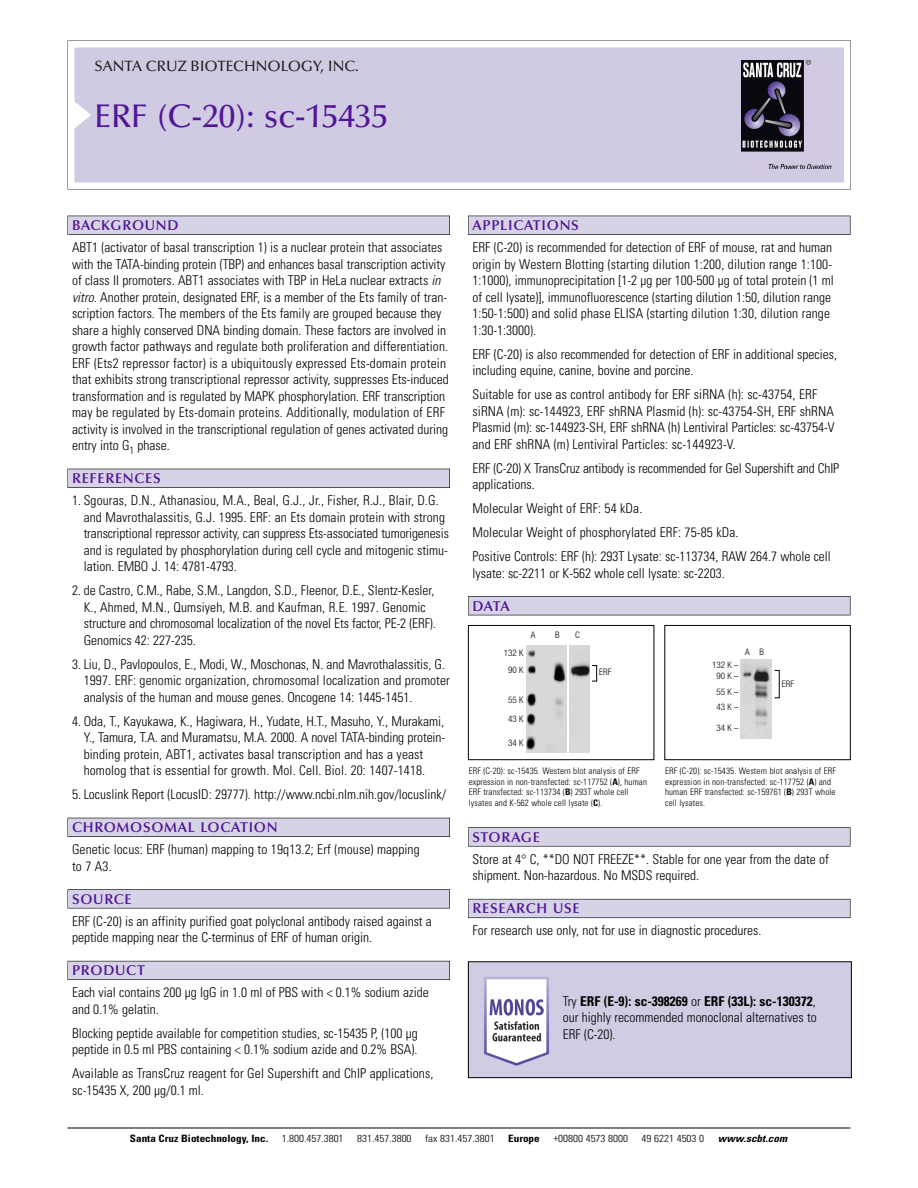
<style>
.page{position:relative;width:918px;height:1188px;background:#fff}
.page>*{position:absolute;margin:0;border:0;box-sizing:border-box;transform-origin:0 0}
.t1{font:500 33px "Optima";color:#511695}
.t2{font:500 15px "Optima";color:#231f20}
.t3{font:600 14.25px "Optima";letter-spacing:.05em;color:#511695}
.t4{font:300 condensed 13.5px/16.5px "Univers";color:#000}
.t5{font:300 condensed 10.2px "Univers";color:#000;scale:1.1 1}
.t6{font:700 condensed 10.2px "Univers";color:#000;scale:1.1 1}
.t7{font:italic 700 condensed 10.2px "Univers";letter-spacing:.005em;color:#000;scale:1.1 1}
.t8{font:300 condensed 9px/10.5px "Univers";letter-spacing:.015em;color:#000}
.t9{font:300 condensed 9px/16.5px "Helvetica Neue";color:#000;text-align:center}
.s1{font-style:italic}
.s2{font-weight:700}
</style>
<div class="page">
<svg style="left:68px;top:40px;width:783px;height:149px"></svg>
<div style="left:74px;top:47px;width:770px;height:135px;background:#d1cae3"></div>
<img style="left:741px;top:60px;width:90px;height:108px">
<div style="left:68px;top:216px;width:382px;height:19px;background:#525155"></div>
<div style="left:68px;top:216px;width:381px;height:18px;background:#d7d3e7"></div>
<div style="left:68px;top:469px;width:382px;height:19px;background:#515055"></div>
<div style="left:68px;top:469px;width:381px;height:18px;background:#d7d3e7"></div>
<div style="left:68px;top:818px;width:382px;height:19px;background:#525158"></div>
<div style="left:68px;top:818px;width:381px;height:18px;background:#d7d3e7"></div>
<div style="left:68px;top:889px;width:382px;height:19px;background:#575759"></div>
<div style="left:68px;top:890px;width:381px;height:18px;background:#d7d3e7"></div>
<div style="left:68px;top:961px;width:382px;height:19px;background:#5b5a62"></div>
<div style="left:68px;top:961px;width:381px;height:18px;background:#d7d3e7"></div>
<div style="left:468px;top:216px;width:382px;height:19px;background:#525155"></div>
<div style="left:468px;top:216px;width:382px;height:18px;background:#d7d3e7"></div>
<div style="left:468px;top:596px;width:382px;height:19px;background:#525155"></div>
<div style="left:468px;top:597px;width:382px;height:18px;background:#d7d3e7"></div>
<svg style="left:468px;top:827px;width:382px;height:20px"></svg>
<div style="left:468px;top:828px;width:382px;height:18px;background:#d7d3e7"></div>
<div style="left:468px;top:899px;width:382px;height:19px;background:#66646e"></div>
<div style="left:468px;top:899px;width:382px;height:18px;background:#d7d3e7"></div>
<hr style="left:68px;top:1128px;width:782px;height:1px;background:#000">
<div style="left:468px;top:625px;width:186px;height:135px;border:1px solid #000"></div>
<div style="left:664px;top:625px;width:187px;height:135px;border:1px solid #000"></div>
<img style="left:527px;top:645px;width:40px;height:108px">
<div style="left:592px;top:665px;width:5px;height:16px;border:1px solid #000"></div>
<img style="left:741px;top:660px;width:31px;height:78px">
<img style="left:570px;top:645px;width:20px;height:108px">
<img style="left:470px;top:963px;width:380px;height:113px">
<div style="left:468px;top:961px;width:384px;height:117px;border:1px solid #000"></div>
<p class="t2" style="left:94px;top:61px;width:266px">SANTA CRUZ BIOTECHNOLOGY, INC.</p>
<h1 class="t1" style="left:94px;top:103px;width:295px">ERF (C-20): sc-15435</h1>
<p class="t3" style="left:72px;top:219px;width:108px">BACKGROUND</p>
<p class="t4" style="left:72px;top:240px;width:378px">ABT1 (activator of basal transcription 1) is a nuclear protein that associates with the TATA-binding protein (TBP) and enhances basal transcription activity of class II promoters. ABT1 associates with TBP in HeLa nuclear extracts <span class="s1">in vitro.</span> Another protein, designated ERF, is a member of the Ets family of tran&shy;scription factors. The members of the Ets family are grouped because they share a highly conserved DNA binding domain. These factors are involved in growth factor pathways and regulate both proliferation and differentiation.<br>ERF (Ets2 repressor factor) is a ubiquitously expressed Ets-domain protein that exhibits strong transcriptional repressor activity, suppresses Ets-induced transformation and is regulated by MAPK phosphorylation. ERF transcription may be regulated by Ets-domain proteins. Additionally, modulation of ERF activity is involved in the transcriptional regulation of genes activated during entry into G<sub>1</sub> phase.</p>
<p class="t3" style="left:72px;top:473px;width:90px">REFERENCES</p>
<p class="t4" style="left:84px;top:493px;width:367px;text-indent:-12px">1. Sgouras, D.N., Athanasiou, M.A., Beal, G.J., Jr., Fisher, R.J., Blair, D.G. and Mavrothalassitis, G.J. 1995. ERF: an Ets domain protein with strong transcriptional repressor activity, can suppress Ets-associated tumorigenesis and is regulated by phosphorylation during cell cycle and mitogenic stimu&shy;lation. EMBO J. 14: 4781-4793.</p>
<p class="t4" style="left:84px;top:583px;width:354px;text-indent:-12px">2. de Castro, C.M., Rabe, S.M., Langdon, S.D., Fleenor, D.E., Slentz-Kesler, K., Ahmed, M.N., Qumsiyeh, M.B. and Kaufman, R.E. 1997. Genomic structure and chromosomal localization of the novel Ets factor, PE-2 (ERF).<br>Genomics 42: 227-235.</p>
<p class="t4" style="left:84px;top:657px;width:368px;text-indent:-12px">3. Liu, D., Pavlopoulos, E., Modi, W., Moschonas, N. and Mavrothalassitis, G.<br>1997. ERF: genomic organization, chromosomal localization and promoter analysis of the human and mouse genes. Oncogene 14: 1445-1451.</p>
<p class="t4" style="left:84px;top:714px;width:363px;text-indent:-12px">4. Oda, T., Kayukawa, K., Hagiwara, H., Yudate, H.T., Masuho, Y., Murakami, Y., Tamura, T.A. and Muramatsu, M.A. 2000. A novel TATA-binding protein&shy;binding protein, ABT1, activates basal transcription and has a yeast homolog that is essential for growth. Mol. Cell. Biol. 20: 1407-1418.</p>
<p class="t4" style="left:72px;top:787px;width:376px">5. Locuslink Report (LocusID: 29777). http://www.ncbi.nlm.nih.gov/locuslink/</p>
<p class="t3" style="left:72px;top:822px;width:207px">CHROMOSOMAL LOCATION</p>
<p class="t4" style="left:72px;top:842px;width:349px">Genetic locus: ERF (human) mapping to 19q13.2; Erf (mouse) mapping to 7 A3.</p>
<p class="t3" style="left:72px;top:893px;width:61px">SOURCE</p>
<p class="t4" style="left:72px;top:914px;width:361px">ERF (C-20) is an affinity purified goat polyclonal antibody raised against a peptide mapping near the C-terminus of ERF of human origin.</p>
<p class="t3" style="left:72px;top:965px;width:74px">PRODUCT</p>
<p class="t4" style="left:72px;top:985px;width:358px">Each vial contains 200 µg IgG in 1.0 ml of PBS with &lt; 0.1% sodium azide and 0.1% gelatin.</p>
<p class="t4" style="left:72px;top:1026px;width:347px">Blocking peptide available for competition studies, sc-15435 P, (100 µg peptide in 0.5 ml PBS containing &lt; 0.1% sodium azide and 0.2% BSA).</p>
<p class="t4" style="left:72px;top:1066px;width:363px">Available as TransCruz reagent for Gel Supershift and ChIP applications, sc-15435 X, 200 µg/0.1 ml.</p>
<p class="t3" style="left:473px;top:219px;width:108px">APPLICATIONS</p>
<p class="t4" style="left:473px;top:240px;width:363px">ERF (C-20) is recommended for detection of ERF of mouse, rat and human origin by Western Blotting (starting dilution 1:200, dilution range 1:100- 1:1000), immunoprecipitation [1-2 µg per 100-500 µg of total protein (1 ml of cell lysate)], immunofluorescence (starting dilution 1:50, dilution range 1:50-1:500) and solid phase ELISA (starting dilution 1:30, dilution range 1:30-1:3000).</p>
<p class="t4" style="left:473px;top:347px;width:366px">ERF (C-20) is also recommended for detection of ERF in additional species, including equine, canine, bovine and porcine.</p>
<p class="t4" style="left:473px;top:387px;width:364px">Suitable for use as control antibody for ERF siRNA (h): sc-43754, ERF siRNA (m): sc-144923, ERF shRNA Plasmid (h): sc-43754-SH, ERF shRNA Plasmid (m): sc-144923-SH, ERF shRNA (h) Lentiviral Particles: sc-43754-V and ERF shRNA (m) Lentiviral Particles: sc-144923-V.</p>
<p class="t4" style="left:473px;top:461px;width:368px">ERF (C-20) X TransCruz antibody is recommended for Gel Supershift and ChIP applications.</p>
<p class="t4" style="left:473px;top:497px;width:360px;line-height:24px">Molecular Weight of ERF: 54 kDa.<br>Molecular Weight of phosphorylated ERF: 75-85 kDa.<br>Positive Controls: ERF (h): 293T Lysate: sc-113734, RAW 264.7 whole cell</p>
<p class="t4" style="left:473px;top:566px;width:254px">lysate: sc-2211 or K-562 whole cell lysate: sc-2203.</p>
<p class="t3" style="left:473px;top:600px;width:39px">DATA</p>
<p class="t9" style="left:531px;top:627px;width:6px">A</p>
<p class="t9" style="left:555px;top:627px;width:6px">B</p>
<p class="t9" style="left:575px;top:627px;width:6px">C</p>
<p class="t9" style="left:504px;top:646px;width:21px">132 K<br>90 K</p>
<p class="t9" style="left:508px;top:691px;width:17px;line-height:19.5px;text-align:left">55 K<br>43 K</p>
<p class="t9" style="left:508px;top:736px;width:17px">34 K</p>
<p class="t9" style="left:599px;top:665px;width:14px">ERF</p>
<p class="t9" style="left:745px;top:645px;width:20px">A B</p>
<p class="t9" style="left:712px;top:660px;width:28px;line-height:10.5px">132 K –<br>90K–</p>
<p class="t9" style="left:716px;top:685px;width:24px;line-height:15px;text-align:left">55K–<br>43K–</p>
<p class="t9" style="left:716px;top:720px;width:24px">34K–</p>
<p class="t9" style="left:782px;top:676px;width:14px">ERF</p>
<p class="t8" style="left:469px;top:766px;width:180px">ERF (C-20): sc-15435. Western blot analysis of ERF expression in non-transfected: sc-117752 (<span class="s2">A</span>), human ERF transfected: sc-113734 (<span class="s2">B</span>) 293T whole cell lysates and K-562 whole cell lysate (<span class="s2">C</span>).</p>
<p class="t8" style="left:665px;top:766px;width:172px">ERF (C-20): sc-15435. Western blot analysis of ERF expression in non-transfected: sc-117752 (<span class="s2">A</span>) and human ERF transfected: sc-159761 (<span class="s2">B</span>) 293T whole cell lysates.</p>
<p class="t3" style="left:473px;top:831px;width:69px">STORAGE</p>
<p class="t4" style="left:473px;top:852px;width:358px">Store at 4° C, **DO NOT FREEZE**. Stable for one year from the date of shipment. Non-hazardous. No MSDS required.</p>
<p class="t3" style="left:473px;top:903px;width:109px">RESEARCH USE</p>
<p class="t4" style="left:473px;top:923px;width:290px">For research use only, not for use in diagnostic procedures.</p>
<p class="t4" style="left:563px;top:994px;width:256px;text-align:justify">Try <span class="s2">ERF (E-9): sc-398269</span> or <span class="s2">ERF (33L): sc-130372</span>, our highly recommended monoclonal alternatives to ERF (C-20).</p>
<p class="t6" style="left:130px;top:1135px;width:127px">Santa Cruz Biotechnology, Inc.</p>
<p class="t5" style="left:282px;top:1135px;width:58px">1.800.457.3801</p>
<p class="t5" style="left:357px;top:1135px;width:51px">831.457.3800</p>
<p class="t5" style="left:425px;top:1135px;width:65px">fax 831.457.3801</p>
<p class="t6" style="left:508px;top:1135px;width:30px">Europe</p>
<p class="t5" style="left:553px;top:1135px;width:69px">+00800 4573 8000</p>
<p class="t5" style="left:642px;top:1135px;width:58px">49 6221 4503 0</p>
<p class="t7" style="left:718px;top:1135px;width:64px">www.scbt.com</p>
</div>
